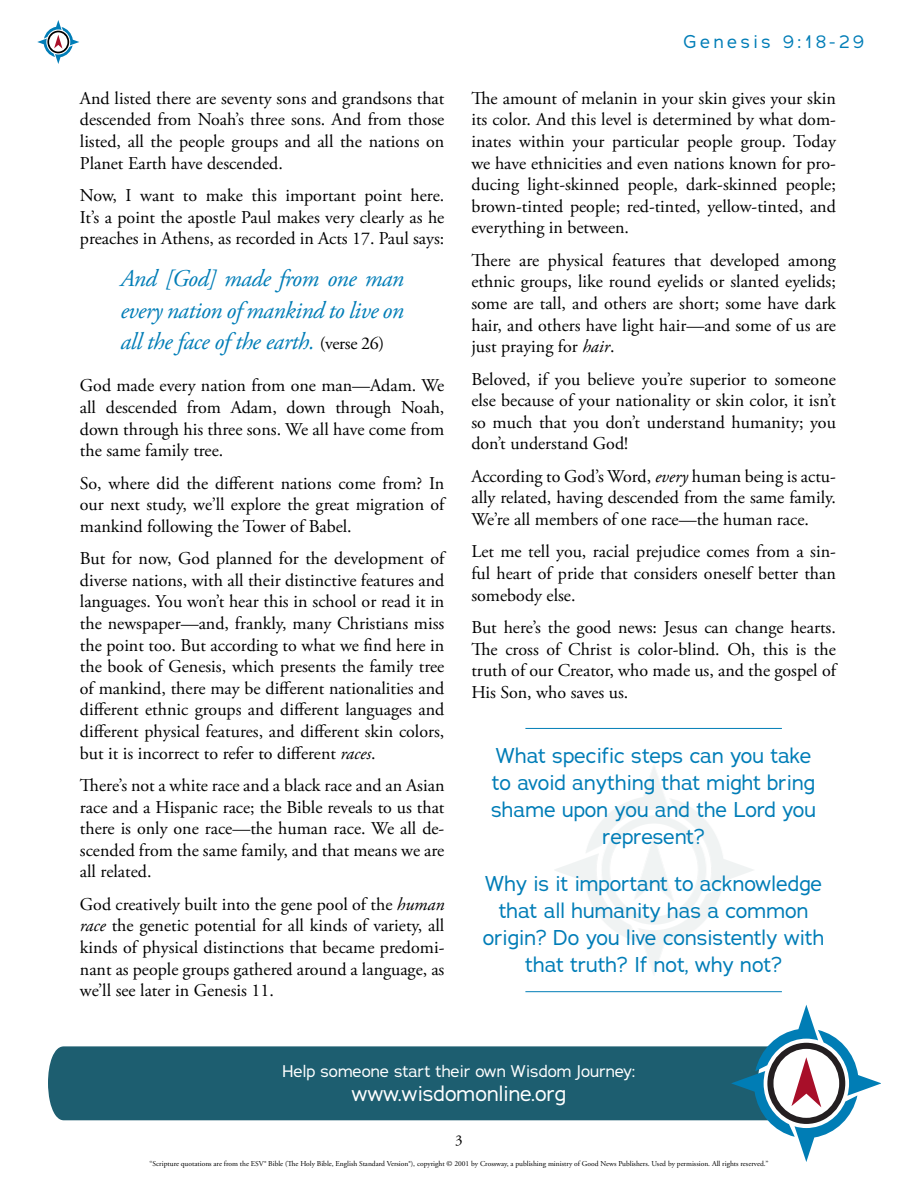
<style>
.page{position:relative;width:918px;height:1188px;background:#fff}
.page>*{position:absolute;margin:0;border:0;box-sizing:border-box;transform-origin:0 0}
.t1{font:italic 24px/31.5px "Adobe Garamond Pro";letter-spacing:-.02em;color:#007db7;text-align:justify}
.t2{font:21px/27px "Adrianna";color:#007db7;text-align:center}
.t3{font:21px "Adrianna";color:#fff}
.t4{font:18px/21.6px "Adobe Garamond Pro";color:#000;text-align:justify}
.t5{font:18px "Adrianna";letter-spacing:.2em;color:#007db7}
.t6{font:16.5px "Adrianna";color:#fff}
.t7{font:15px "Adobe Garamond Pro";color:#000}
.t8{font:7.5px "Adobe Garamond Pro";color:#000}
.s1{font-style:normal;font-size:18px;color:#000}
.s2{font-style:italic}
</style>
<div class="page">
<svg style="left:37px;top:20px;width:42px;height:44px"></svg>
<div style="left:48px;top:1046px;width:684px;height:74px;background:#1d5e70"></div>
<svg style="left:732px;top:1005px;width:149px;height:157px"></svg>
<hr style="left:525px;top:728px;width:257px;height:1px;background:#007db7">
<hr style="left:525px;top:991px;width:257px;height:1px;background:#007db7">
<p class="t4" style="left:80px;top:88px;width:366px">And listed there are seventy sons and grandsons that descended from Noah’s three sons. And from those listed, all the people groups and all the nations on Planet Earth have descended.</p>
<p class="t4" style="left:80px;top:185px;width:366px">Now, I want to make this important point here.<br>It’s a point the apostle Paul makes very clearly as he preaches in Athens, as recorded in Acts 17. Paul says:</p>
<h1 class="t1" style="left:120px;top:264px;width:285px">And [God] made from one man every nation of mankind to live on all the face of the earth. <span class="s1">(verse 26)</span></h1>
<p class="t4" style="left:80px;top:375px;width:366px">God made every nation from one man—Adam. We all descended from Adam, down through Noah, down through his three sons. We all have come from the same family tree.</p>
<p class="t4" style="left:80px;top:473px;width:366px">So, where did the different nations come from? In our next study, we’ll explore the great migration of mankind following the Tower of Babel.</p>
<p class="t4" style="left:80px;top:548px;width:366px">But for now, God planned for the development of diverse nations, with all their distinctive features and languages. You won’t hear this in school or read it in the newspaper—and, frankly, many Christians miss the point too. But according to what we find here in the book of Genesis, which presents the family tree of mankind, there may be different nationalities and different ethnic groups and different languages and different physical features, and different skin colors, but it is incorrect to refer to different <span class="s2">races</span>.</p>
<p class="t4" style="left:80px;top:775px;width:366px">There’s not a white race and a black race and an Asian race and a Hispanic race; the Bible reveals to us that there is only one race—the human race. We all de&shy;scended from the same family, and that means we are all related.</p>
<p class="t4" style="left:80px;top:894px;width:366px">God creatively built into the gene pool of the <span class="s2">human race</span> the genetic potential for all kinds of variety, all kinds of physical distinctions that became predomi&shy;nant as people groups gathered around a language, as we’ll see later in Genesis 11.</p>
<p class="t5" style="left:684px;top:30px;width:182px">Genesis 9:18-29</p>
<p class="t4" style="left:471px;top:88px;width:366px">The amount of melanin in your skin gives your skin its color. And this level is determined by what dom&shy;inates within your particular people group. Today we have ethnicities and even nations known for pro&shy;ducing light-skinned people, dark-skinned people; brown-tinted people; red-tinted, yellow-tinted, and everything in between.</p>
<p class="t4" style="left:471px;top:250px;width:366px">There are physical features that developed among ethnic groups, like round eyelids or slanted eyelids; some are tall, and others are short; some have dark hair, and others have light hair—and some of us are just praying for <span class="s2">hair</span>.</p>
<p class="t4" style="left:471px;top:369px;width:366px">Beloved, if you believe you’re superior to someone else because of your nationality or skin color, it isn’t so much that you don’t understand humanity; you don’t understand God!</p>
<p class="t4" style="left:471px;top:466px;width:366px">According to God’s Word, <span class="s2">every</span> human being is actu&shy;ally related, having descended from the same family.<br>We’re all members of one race—the human race.</p>
<p class="t4" style="left:471px;top:542px;width:366px">Let me tell you, racial prejudice comes from a sin&shy;ful heart of pride that considers oneself better than somebody else.</p>
<p class="t4" style="left:471px;top:617px;width:366px">But here’s the good news: Jesus can change hearts.<br>The cross of Christ is color-blind. Oh, this is the truth of our Creator, who made us, and the gospel of His Son, who saves us.</p>
<p class="t2" style="left:491px;top:741px;width:327px">What specific steps can you take to avoid anything that might bring shame upon you and the Lord you represent?</p>
<p class="t2" style="left:483px;top:870px;width:343px">Why is it important to acknowledge that all humanity has a common origin? Do you live consistently with that truth? If not, why not?</p>
<p class="t6" style="left:283px;top:1061px;width:354px">Help someone start their own Wisdom Journey:</p>
<p class="t3" style="left:352px;top:1080px;width:216px">www.wisdomonline.org</p>
<p class="t7" style="left:455px;top:1131px;width:9px">3</p>
<p class="t8" style="left:150px;top:1160px;width:620px">“Scripture quotations are from the ESV® Bible (The Holy Bible, English Standard Version®), copyright © 2001 by Crossway, a publishing ministry of Good News Publishers. Used by permission. All rights reserved.”</p>
</div>
